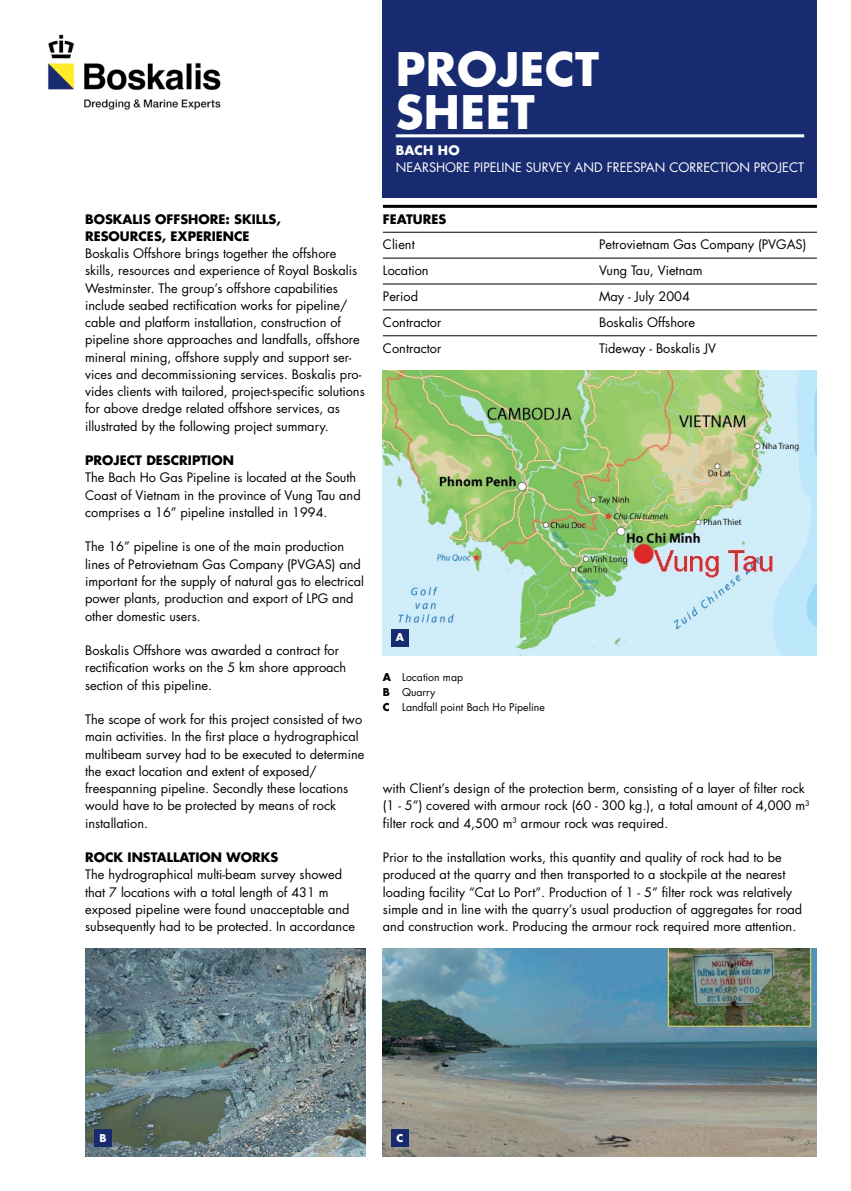
<style>
.page{position:relative;width:851px;height:1191px;background:#fff}
.page>*{position:absolute;margin:0;border:0;box-sizing:border-box;transform-origin:0 0}
.t1{font:700 45px/43px "Futura Std";letter-spacing:.01em;color:#fff}
.t2{font:12.75px/17.2px "Futura Std";color:#000}
.t3{font:700 12.75px/17.2px "Futura Std";color:#000}
.t4{font:12.75px "Futura Std";color:#fff}
.t5{font:700 12.75px "Futura Std";color:#fff}
.t6{font:10.5px/15px "Futura Std";color:#000}
.t7{font:700 10.5px "Futura Std";color:#fff}
.s1{font-weight:700}
</style>
<div class="page">
<img style="left:48px;top:34px;width:173px;height:76px">
<img style="left:383px;top:948px;width:433px;height:209px">
<img style="left:85px;top:948px;width:281px;height:209px">
<div style="left:383px;top:0;width:433px;height:198px;background:#182b70"></div>
<img style="left:383px;top:370px;width:433px;height:285px">
<div style="left:391px;top:629px;width:17px;height:17px;background:#182b70"></div>
<div style="left:391px;top:1129px;width:17px;height:17px;background:#182b70"></div>
<hr style="left:395px;top:134px;width:409px;height:3px;background:#fff">
<hr style="left:383px;top:205px;width:433px;height:3px;background:#000">
<hr style="left:383px;top:258px;width:216px;height:1px;background:#000">
<hr style="left:383px;top:232px;width:216px;height:1px;background:#000">
<hr style="left:599px;top:232px;width:217px;height:1px;background:#000">
<hr style="left:383px;top:284px;width:216px;height:1px;background:#000">
<hr style="left:599px;top:284px;width:217px;height:1px;background:#000">
<hr style="left:383px;top:310px;width:216px;height:1px;background:#000">
<hr style="left:599px;top:310px;width:217px;height:1px;background:#000">
<hr style="left:383px;top:335px;width:216px;height:1px;background:#000">
<hr style="left:599px;top:335px;width:217px;height:1px;background:#000">
<hr style="left:599px;top:258px;width:217px;height:1px;background:#000">
<div style="left:95px;top:1129px;width:17px;height:17px;background:#182b70"></div>
<p class="t3" style="left:85px;top:210px;width:197px">BOSKALIS OFFSHORE: SKILLS,<br>RESOURCES, EXPERIENCE</p>
<p class="t2" style="left:85px;top:245px;width:281px">Boskalis Offshore brings together the offshore skills, resources and experience of Royal Boskalis Westminster. The group’s offshore capabilities include seabed rectification works for pipeline/ cable and platform installation, construction of pipeline shore approaches and landfalls, offshore mineral mining, offshore supply and support ser&shy;vices and decommissioning services. Boskalis pro&shy;vides clients with tailored, project-specific solutions for above dredge related offshore services, as illustrated by the following project summary.</p>
<p class="t3" style="left:85px;top:451px;width:150px">PROJECT DESCRIPTION</p>
<p class="t2" style="left:85px;top:469px;width:277px">The Bach Ho Gas Pipeline is located at the South<br>Coast of Vietnam in the province of Vung Tau and comprises a 16” pipeline installed in 1994.</p>
<p class="t2" style="left:85px;top:538px;width:280px">The 16” pipeline is one of the main production lines of Petrovietnam Gas Company (PVGAS) and important for the supply of natural gas to electrical power plants, production and export of LPG and other domestic users.</p>
<p class="t2" style="left:85px;top:642px;width:263px">Boskalis Offshore was awarded a contract for rectification works on the 5 km shore approach section of this pipeline.</p>
<p class="t2" style="left:85px;top:711px;width:281px">The scope of work for this project consisted of two main activities. In the first place a hydrographical multibeam survey had to be executed to determine the exact location and extent of exposed/ freespanning pipeline. Secondly these locations would have to be protected by means of rock installation.</p>
<p class="t3" style="left:85px;top:848px;width:195px">ROCK INSTALLATION WORKS</p>
<p class="t2" style="left:85px;top:866px;width:271px">The hydrographical multi-beam survey showed that 7 locations with a total length of 431 m exposed pipeline were found unacceptable and subsequently had to be protected. In accordance</p>
<h1 class="t1" style="left:395px;top:47px;width:205px">PROJECT<br>SHEET</h1>
<p class="t5" style="left:395px;top:141px;width:65px">BACH HO</p>
<p class="t4" style="left:395px;top:159px;width:27px">Nearshor</p>
<p class="t4" style="left:463px;top:159px;width:179px">e Pipelin e Survey an d Freespan</p>
<p class="t4" style="left:669px;top:159px;width:19px">Corr</p>
<p class="t4" style="left:703px;top:159px;width:16px">ection</p>
<p class="t4" style="left:753px;top:159px;width:44px">Project</p>
<p class="t3" style="left:383px;top:210px;width:65px">FEATURES</p>
<p class="t2" style="left:383px;top:236px;width:33px">Client</p>
<p class="t2" style="left:599px;top:236px;width:209px">Petrovietnam Gas Company (PVGAS)</p>
<p class="t2" style="left:383px;top:262px;width:47px">Location</p>
<p class="t2" style="left:599px;top:262px;width:105px">Vung Tau, Vietnam</p>
<p class="t2" style="left:383px;top:288px;width:37px">Period</p>
<p class="t2" style="left:599px;top:288px;width:92px">May - July 2004</p>
<p class="t2" style="left:383px;top:314px;width:60px">Contractor</p>
<p class="t2" style="left:599px;top:314px;width:97px">Boskalis Offshore</p>
<p class="t2" style="left:383px;top:340px;width:60px">Contractor</p>
<p class="t2" style="left:599px;top:340px;width:118px">Tideway - Boskalis JV</p>
<p class="t7" style="left:396px;top:630px;width:10px">A</p>
<p class="t6" style="left:383px;top:669px;width:163px"><span class="s1">A</span> Location map<br><span class="s1">B</span> Quarry<br><span class="s1">C</span> Landfall point Bach Ho Pipeline</p>
<p class="t2" style="left:383px;top:780px;width:428px">with Client’s design of the protection berm, consisting of a layer of filter rock (1 - 5”) covered with armour rock (60 - 300 kg.), a total amount of 4,000 m<sup>3 </sup>filter rock and 4,500 m<sup>3</sup> armour rock was required.</p>
<p class="t2" style="left:383px;top:849px;width:421px">Prior to the installation works, this quantity and quality of rock had to be produced at the quarry and then transported to a stockpile at the nearest loading facility “Cat Lo Port”. Production of 1 - 5” filter rock was relatively simple and in line with the quarry’s usual production of aggregates for road and construction work. Producing the armour rock required more attention.</p>
<p class="t7" style="left:100px;top:1130px;width:9px">B</p>
<p class="t7" style="left:396px;top:1131px;width:8px">C</p>
</div>
